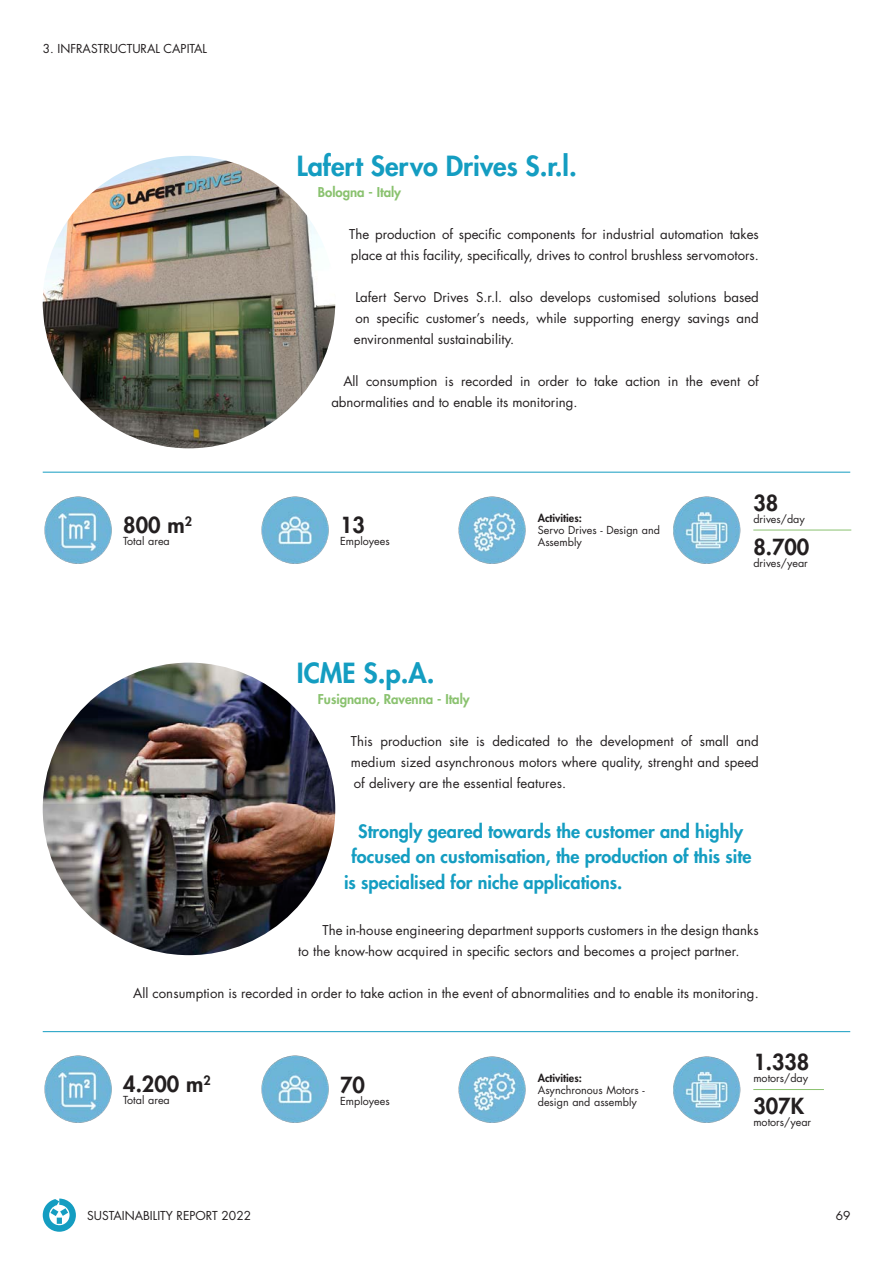
<style>
.page{position:relative;width:893px;height:1263px;background:#fff}
.page>*{position:absolute;margin:0;border:0;box-sizing:border-box;transform-origin:0 0}
.t1{font:800 27px "Futura Std";color:#149dc1}
.t2{font:800 21.6px "Futura Std";color:#231f20}
.t3{font:800 18px "Futura Std";color:#149dc1}
.t4{font:13.2px/21px "Futura Std";letter-spacing:.005em;color:#231f20}
.t5{font:800 13.2px "Futura Std";color:#8ac26f}
.t6{font:12px "Futura Std";color:#231f20}
.t7{font:10.8px/12px "Futura Std";color:#231f20}
.t8{font:800 10.8px "Futura Std";color:#231f20}
</style>
<div class="page">
<img style="left:43px;top:156px;width:292px;height:292px;border-radius:146px">
<img style="left:43px;top:663px;width:292px;height:292px;border-radius:146px">
<img style="left:44px;top:496px;width:68px;height:68px">
<img style="left:261px;top:496px;width:68px;height:68px">
<hr style="left:753px;top:530px;width:98px;height:1px;background:#8ac26f">
<img style="left:44px;top:1055px;width:68px;height:68px">
<img style="left:261px;top:1055px;width:68px;height:68px">
<hr style="left:753px;top:1089px;width:71px;height:1px;background:#8ac26f">
<hr style="left:43px;top:472px;width:807px;height:1px;background:#149dc1">
<hr style="left:43px;top:1031px;width:807px;height:1px;background:#149dc1">
<img style="left:458px;top:496px;width:68px;height:68px">
<img style="left:673px;top:496px;width:68px;height:68px">
<img style="left:458px;top:1056px;width:68px;height:67px">
<img style="left:673px;top:1056px;width:68px;height:67px">
<svg style="left:43px;top:1198px;width:33px;height:34px"></svg>
<p class="t6" style="left:43px;top:41px;width:166px">3. INFRASTRUCTURAL CAPITAL</p>
<p class="t2" style="left:123px;top:511px;width:70px">800 m<sup>2</sup></p>
<p class="t7" style="left:123px;top:535px;width:48px">Total area</p>
<p class="t1" style="left:297px;top:149px;width:282px">Lafert Servo Drives S.r.l.</p>
<p class="t5" style="left:318px;top:184px;width:85px">Bologna - Italy</p>
<p class="t4" style="left:349px;top:224px;width:411px">The production of specific components for industrial automation takes place at this facility, specifically, drives to control brushless servomotors.</p>
<p class="t4" style="left:354px;top:287px;width:407px;text-align:justify">Lafert Servo Drives S.r.l. also develops customised solutions based on specific customer’s needs, while supporting energy savings and environmental sustainability.</p>
<p class="t4" style="left:331px;top:371px;width:429px;text-indent:12px">All consumption is recorded in order to take action in the event of abnormalities and to enable its monitoring.</p>
<p class="t2" style="left:340px;top:512px;width:26px">13</p>
<p class="t7" style="left:340px;top:535px;width:51px">Employees</p>
<p class="t8" style="left:538px;top:512px;width:46px">Activities:</p>
<p class="t7" style="left:538px;top:524px;width:124px">Servo Drives - Design and<br>Assembly</p>
<p class="t2" style="left:753px;top:489px;width:26px">38</p>
<p class="t7" style="left:753px;top:513px;width:53px">drives/day</p>
<p class="t2" style="left:753px;top:533px;width:58px">8.700</p>
<p class="t7" style="left:753px;top:557px;width:56px">drives/year</p>
<p class="t1" style="left:297px;top:656px;width:139px">ICME S.p.A.</p>
<p class="t5" style="left:318px;top:690px;width:153px">Fusignano, Ravenna - Italy</p>
<p class="t4" style="left:351px;top:730px;width:410px;text-align:justify">This production site is dedicated to the development of small and medium sized asynchronous motors where quality, strenght and speed of delivery are the essential features.</p>
<p class="t3" style="left:358px;top:820px;width:386px">Strongly geared towards the customer and highly</p>
<p class="t3" style="left:351px;top:845px;width:401px">focused on customisation, the production of this site</p>
<p class="t3" style="left:344px;top:871px;width:280px">is specialised for niche applications.</p>
<p class="t4" style="left:298px;top:919px;width:462px;text-indent:24px">The in-house engineering department supports customers in the design thanks to the know-how acquired in specific sectors and becomes a project partner.</p>
<p class="t4" style="left:133px;top:982px;width:627px">All consumption is recorded in order to take action in the event of abnormalities and to enable its monitoring.</p>
<p class="t2" style="left:123px;top:1070px;width:89px">4.200 m<sup>2</sup></p>
<p class="t7" style="left:123px;top:1094px;width:48px">Total area</p>
<p class="t2" style="left:340px;top:1071px;width:26px">70</p>
<p class="t7" style="left:340px;top:1095px;width:51px">Employees</p>
<p class="t8" style="left:538px;top:1071px;width:46px">Activities:</p>
<p class="t7" style="left:538px;top:1084px;width:108px">Asynchronous Motors - design and assembly</p>
<p class="t2" style="left:753px;top:1048px;width:58px">1.338</p>
<p class="t7" style="left:753px;top:1072px;width:56px">motors/day</p>
<p class="t2" style="left:753px;top:1093px;width:52px">307K</p>
<p class="t7" style="left:753px;top:1116px;width:59px">motors/year</p>
<p class="t6" style="left:87px;top:1208px;width:165px">SUSTAINABILITY REPORT 2022</p>
<p class="t6" style="left:836px;top:1208px;width:16px">69</p>
</div>
